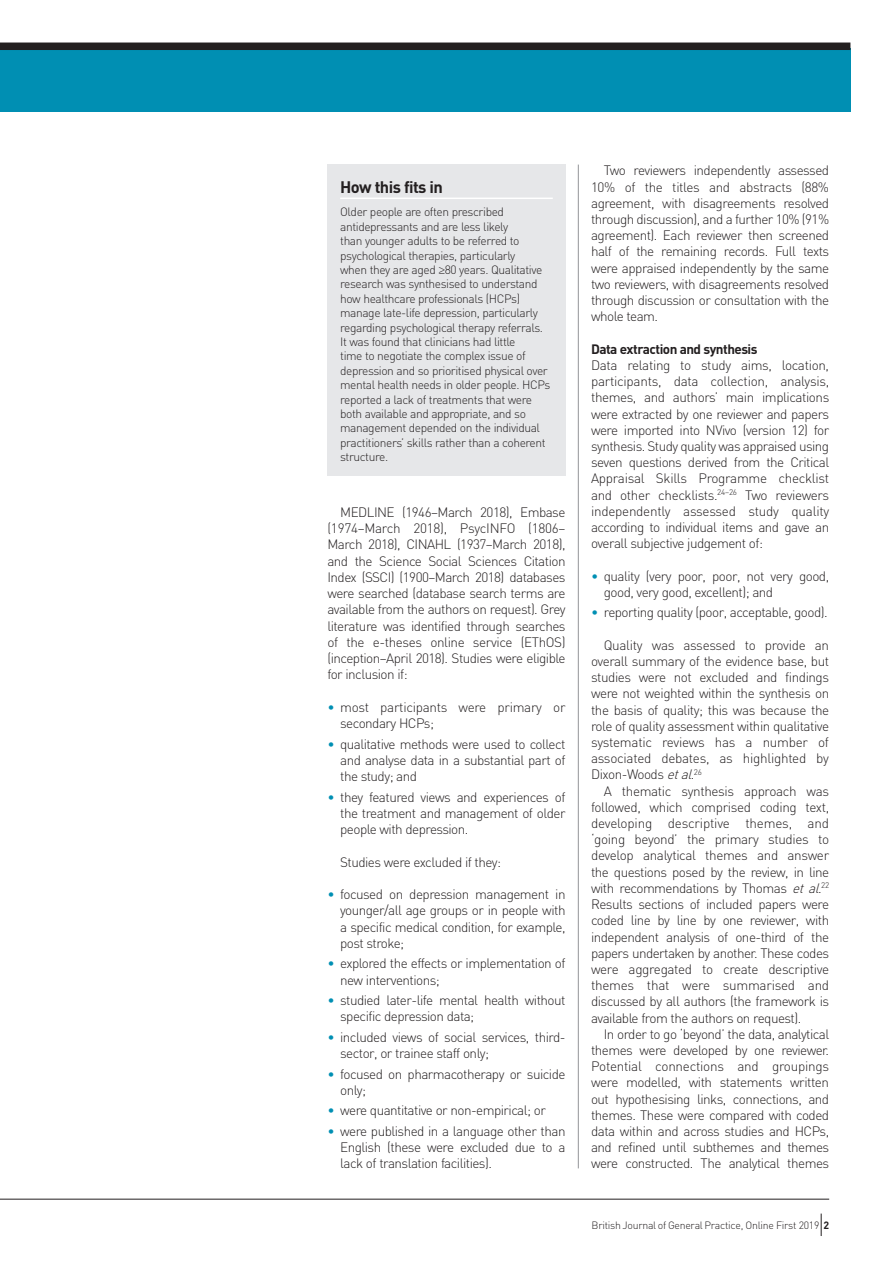
<style>
.page{position:relative;width:893px;height:1263px;background:#fff}
.page>*{position:absolute;margin:0;border:0;box-sizing:border-box;transform-origin:0 0}
.How_this_fits_in_hea{font:700 16.5px "DIN";letter-spacing:-.035em;color:#231f20}
.Body_copy_indent{font:300 13.5px/16.2px "DIN";letter-spacing:-.04em;color:#231f20;text-align:justify}
.Bulleted_Body_Copy{font:300 13.5px/16.2px "DIN";letter-spacing:-.04em;color:#231f20}
.Body_Copy_First_para{font:300 13.5px/16.2px "DIN";letter-spacing:-.04em;color:#231f20;text-align:justify}
.Sub_head_B_Black_Hea{font:700 13.5px "DIN";letter-spacing:-.04em;color:#231f20}
.How_this_fits_in_cop{font:300 12px/14.4px "DIN";letter-spacing:-.035em;color:#231f20}
.t1{font:300 10.5px "DIN";letter-spacing:-.025em;color:#231f20}
.s1{font-family:"Helvetica"}
.s2{color:#008fb3}
.s3{font-style:italic}
.s4{font-weight:700}
</style>
<div class="page">
<div style="left:0;top:48px;width:850px;height:63px;background:#008fb3"></div>
<div style="left:0;top:43px;width:850px;height:7px;background:#231f20"></div>
<hr style="left:578px;top:165px;width:1px;height:1003px;background:#939598">
<div style="left:327px;top:165px;width:239px;height:311px;background:#e6e7e9"></div>
<hr style="left:340px;top:198px;width:213px;height:1px;background:#fff">
<hr style="left:0;top:1199px;width:829px;height:1px;background:#231f20">
<svg style="left:821px;top:1213px;width:1px;height:23px"></svg>
<p class="How_this_fits_in_hea" style="left:340px;top:177px;width:104px">How this fits in</p>
<p class="How_this_fits_in_cop" style="left:340px;top:205px;width:212px">Older people are often prescribed antidepressants and are less likely<br>than younger adults to be referred to psychological therapies, particularly<br>when they are aged <span class="s1">≥</span>80 years. Qualitative research was synthesised to understand how healthcare professionals (HCPs) manage late-life depression, particularly regarding psychological therapy referrals.<br>It was found that clinicians had little<br>time to negotiate the complex issue of depression and so prioritised physical over mental health needs in older people. HCPs reported a lack of treatments that were both available and appropriate, and so management depended on the individual practitioners’ skills rather than a coherent structure.</p>
<p class="Body_copy_indent" style="left:327px;top:504px;width:240px;text-indent:13px">MEDLINE (1946–March 2018), Embase (1974–March 2018), PsycINFO (1806– March 2018), CINAHL (1937–March 2018), and the Science Social Sciences Citation Index (SSCI) (1900–March 2018) databases were searched (database search terms are available from the authors on request). Grey literature was identified through searches of the e-theses online service (EThOS) (inception–April 2018). Studies were eligible for inclusion if:</p>
<p class="Bulleted_Body_Copy" style="left:340px;top:699px;width:227px;text-indent:-13px"><span class="s2">•</span> most participants were primary or secondary HCPs;</p>
<p class="Bulleted_Body_Copy" style="left:340px;top:735px;width:227px;text-align:justify;text-indent:-13px"><span class="s2">•</span> qualitative methods were used to collect and analyse data in a substantial part of the study; and</p>
<p class="Bulleted_Body_Copy" style="left:340px;top:788px;width:227px;text-align:justify;text-indent:-13px"><span class="s2">•</span> they featured views and experiences of the treatment and management of older people with depression.</p>
<p class="Body_copy_indent" style="left:340px;top:853px;width:162px">Studies were excluded if they:</p>
<p class="Bulleted_Body_Copy" style="left:340px;top:886px;width:227px;text-align:justify;text-indent:-13px"><span class="s2">•</span> focused on depression management in younger/all age groups or in people with a specific medical condition, for example, post stroke;</p>
<p class="Bulleted_Body_Copy" style="left:340px;top:955px;width:227px;text-indent:-13px"><span class="s2">•</span> explored the effects or implementation of new interventions;</p>
<p class="Bulleted_Body_Copy" style="left:340px;top:992px;width:227px;text-indent:-13px"><span class="s2">•</span> studied later-life mental health without specific depression data;</p>
<p class="Bulleted_Body_Copy" style="left:340px;top:1029px;width:227px;text-indent:-13px"><span class="s2">•</span> included views of social services, third&shy;sector, or trainee staff only;</p>
<p class="Bulleted_Body_Copy" style="left:340px;top:1065px;width:227px;text-indent:-13px"><span class="s2">•</span> focused on pharmacotherapy or suicide only;</p>
<p class="Bulleted_Body_Copy" style="left:327px;top:1102px;width:220px"><span class="s2">•</span> were quantitative or non-empirical; or</p>
<p class="Bulleted_Body_Copy" style="left:340px;top:1123px;width:227px;text-align:justify;text-indent:-13px"><span class="s2">•</span> were published in a language other than English (these were excluded due to a lack of translation facilities).</p>
<p class="Body_copy_indent" style="left:591px;top:162px;width:240px;text-indent:13px">Two reviewers independently assessed 10% of the titles and abstracts (88% agreement, with disagreements resolved through discussion), and a further 10% (91% agreement). Each reviewer then screened half of the remaining records. Full texts were appraised independently by the same two reviewers, with disagreements resolved through discussion or consultation with the whole team.</p>
<p class="Sub_head_B_Black_Hea" style="left:591px;top:340px;width:168px">Data extraction and synthesis</p>
<p class="Body_Copy_First_para" style="left:591px;top:357px;width:240px">Data relating to study aims, location, participants, data collection, analysis, themes, and authors’ main implications were extracted by one reviewer and papers were imported into NVivo (version 12) for synthesis. Study quality was appraised using seven questions derived from the Critical Appraisal Skills Programme checklist and other checklists.<sup>24–26</sup> Two reviewers independently assessed study quality according to individual items and gave an overall subjective judgement of:</p>
<p class="Bulleted_Body_Copy" style="left:604px;top:567px;width:227px;text-indent:-13px"><span class="s2">•</span> quality (very poor, poor, not very good, good, very good, excellent); and</p>
<p class="Bulleted_Body_Copy" style="left:591px;top:604px;width:238px"><span class="s2">•</span> reporting quality (poor, acceptable, good).</p>
<p class="Body_copy_indent" style="left:591px;top:637px;width:240px;text-indent:13px">Quality was assessed to provide an overall summary of the evidence base, but studies were not excluded and findings were not weighted within the synthesis on the basis of quality; this was because the role of quality assessment within qualitative systematic reviews has a number of associated debates, as highlighted by Dixon-Woods <span class="s3">etal</span>.<sup>26</sup></p>
<p class="Body_copy_indent" style="left:591px;top:782px;width:240px;text-indent:13px">A thematic synthesis approach was followed, which comprised coding text, developing descriptive themes, and ‘going beyond’ the primary studies to develop analytical themes and answer the questions posed by the review, in line with recommendations by Thomas <span class="s3">etal</span>.<sup>22<br></sup>Results sections of included papers were coded line by line by one reviewer, with independent analysis of one-third of the papers undertaken by another. These codes were aggregated to create descriptive themes that were summarised and discussed by all authors (the framework is available from the authors on request).</p>
<p class="Body_copy_indent" style="left:591px;top:1026px;width:240px;text-indent:13px">In order to go ‘beyond’ the data, analytical themes were developed by one reviewer.<br>Potential connections and groupings were modelled, with statements written out hypothesising links, connections, and themes. These were compared with coded data within and across studies and HCPs, and refined until subthemes and themes were constructed. The analytical themes</p>
<p class="t1" style="left:592px;top:1218px;width:239px">British Journal of General Practice, Online First 2019 <span class="s4">2</span></p>
</div>
